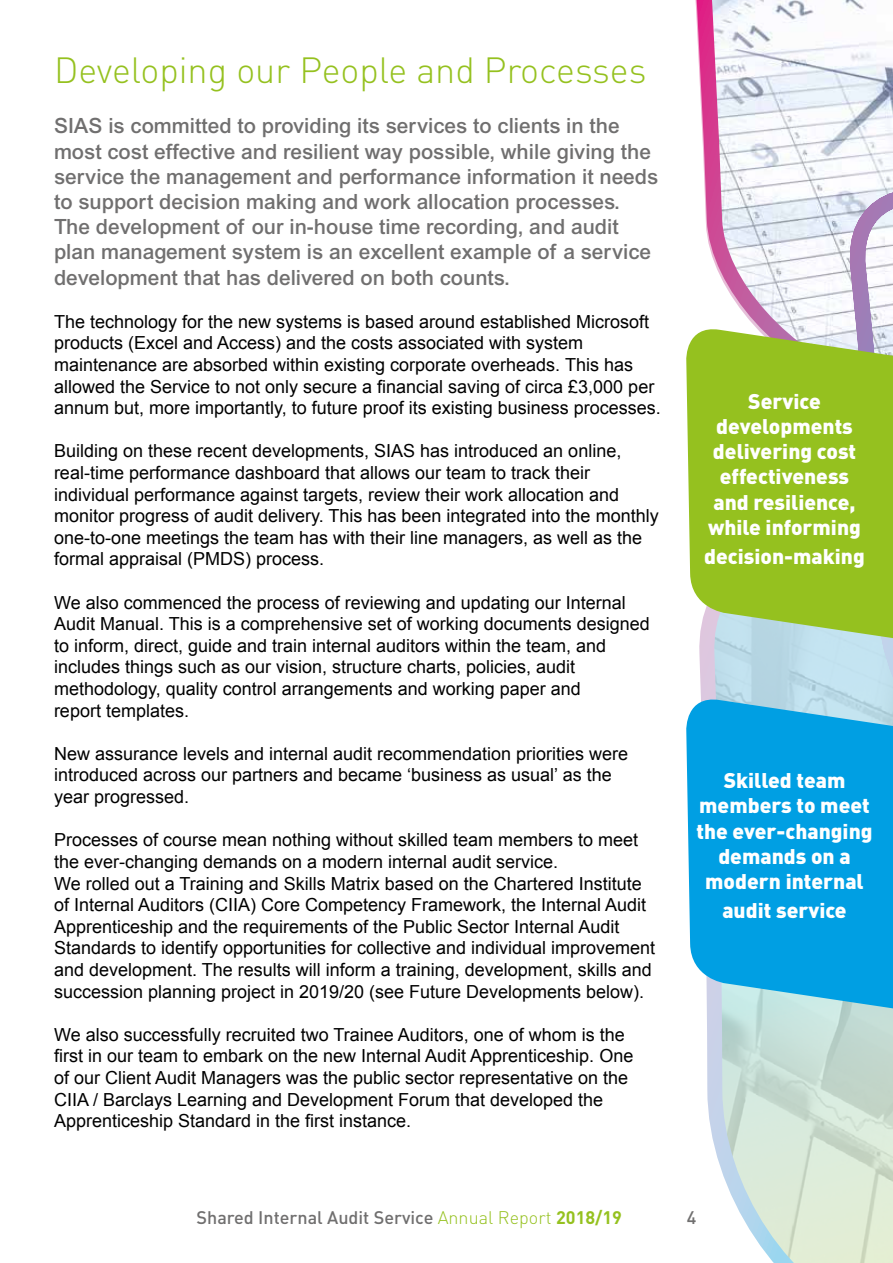
<style>
.page{position:relative;width:893px;height:1263px;background:#fff}
.page>*{position:absolute;margin:0;border:0;box-sizing:border-box;transform-origin:0 0}
.t1{font:300 36px "DIN";color:#95c11f}
.t2{font:500 21px/25.2px "Arial";color:#706f6f}
.t3{font:900 21px/25.2px "DIN";color:#fff;text-align:center}
.t4{font:18px/21.6px "Arial";color:#000}
.t5{font:500 18px "DIN";color:#706f6f}
.s1{font-weight:300;color:#95c11f}
.s2{font-weight:700;color:#95c11f}
</style>
<div class="page">
<svg style="left:699px;top:656px;width:194px;height:607px;background:#d2e3dd"></svg>
<svg style="left:686px;top:695px;width:207px;height:331px;background:#21aae3"></svg>
<svg style="left:695px;top:0;width:198px;height:325px"></svg>
<svg style="left:686px;top:325px;width:207px;height:331px;background:#9ec540"></svg>
<h1 class="t1" style="left:54px;top:48px;width:594px">Developing our People and Processes</h1>
<p class="t2" style="left:54px;top:113px;width:606px">SIAS is committed to providing its services to clients in the most cost effective and resilient way possible, while giving the service the management and performance information it needs to support decision making and work allocation processes.<br>The development of our in-house time recording, and audit plan management system is an excellent example of a service development that has delivered on both counts.</p>
<p class="t4" style="left:54px;top:311px;width:608px">The technology for the new systems is based around established Microsoft products (Excel and Access) and the costs associated with system maintenance are absorbed within existing corporate overheads. This has allowed the Service to not only secure a financial saving of circa £3,000 per annum but, more importantly, to future proof its existing business processes.</p>
<p class="t4" style="left:54px;top:440px;width:606px">Building on these recent developments, SIAS has introduced an online, real-time performance dashboard that allows our team to track their individual performance against targets, review their work allocation and monitor progress of audit delivery. This has been integrated into the monthly one-to-one meetings the team has with their line managers, as well as the formal appraisal (PMDS) process.</p>
<p class="t4" style="left:54px;top:592px;width:597px">We also commenced the process of reviewing and updating our Internal Audit Manual. This is a comprehensive set of working documents designed to inform, direct, guide and train internal auditors within the team, and includes things such as our vision, structure charts, policies, audit methodology, quality control arrangements and working paper and<br>report templates.</p>
<p class="t4" style="left:54px;top:743px;width:576px">New assurance levels and internal audit recommendation priorities were introduced across our partners and became ‘business as usual’ as the year progressed.</p>
<p class="t4" style="left:54px;top:829px;width:603px">Processes of course mean nothing without skilled team members to meet the ever-changing demands on a modern internal audit service.<br>We rolled out a Training and Skills Matrix based on the Chartered Institute of Internal Auditors (CIIA) Core Competency Framework, the Internal Audit Apprenticeship and the requirements of the Public Sector Internal Audit Standards to identify opportunities for collective and individual improvement and development. The results will inform a training, development, skills and succession planning project in 2019/20 (see Future Developments below).</p>
<p class="t4" style="left:54px;top:1024px;width:581px">We also successfully recruited two Trainee Auditors, one of whom is the first in our team to embark on the new Internal Audit Apprenticeship. One of our Client Audit Managers was the public sector representative on the CIIA / Barclays Learning and Development Forum that developed the Apprenticeship Standard in the first instance.</p>
<p class="t3" style="left:708px;top:387px;width:154px">Service developments delivering cost effectiveness and resilience, while informing</p>
<p class="t3" style="left:704px;top:542px;width:162px">decision-making</p>
<p class="t3" style="left:696px;top:767px;width:178px">Skilled team members to meet the ever-changing demands on a modern internal</p>
<p class="t3" style="left:722px;top:896px;width:126px">audit service</p>
<p class="t5" style="left:197px;top:1206px;width:427px">Shared Internal Audit Service <span class="s1">Annual Report</span> <span class="s2">2018/19</span></p>
<p class="t5" style="left:687px;top:1206px;width:11px">4</p>
</div>
